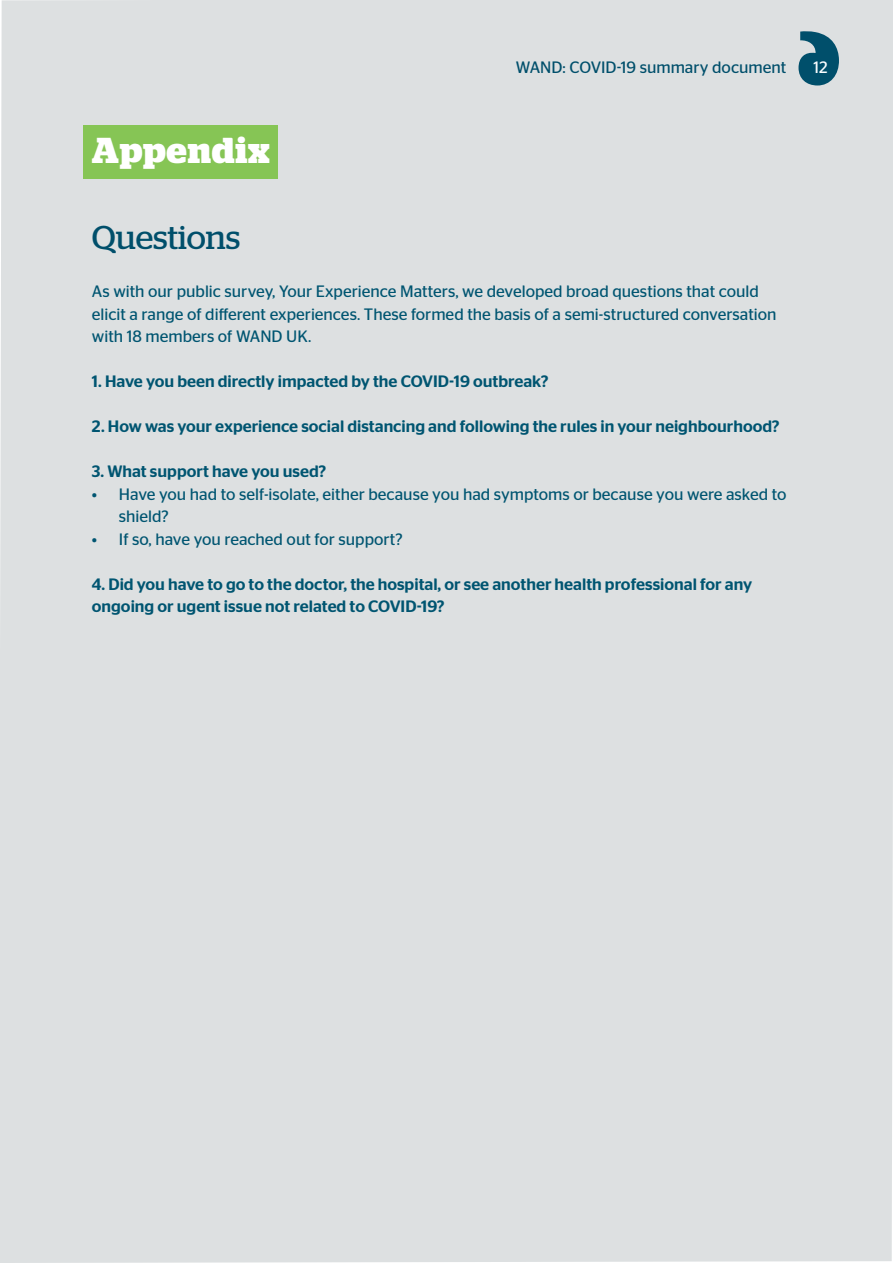
<style>
.page{position:relative;width:893px;height:1263px;background:#dde0e1}
.page>*{position:absolute;margin:0;border:0;box-sizing:border-box;transform-origin:0 0}
.t1{font:700 36px "Stag";letter-spacing:.02em;color:#fff}
.t2{font:33px "Stag";color:#004f6b}
.t3{font:16.5px/22.5px "Stag Sans";color:#005571}
.t4{font:500 16.5px/22.5px "Stag Sans";color:#005571}
.t5{font:16.5px "Stag Sans";color:#004f6b}
.t6{font:16.5px "Stag Sans";color:#fafdff}
</style>
<div class="page">
<svg style="left:798px;top:31px;width:41px;height:55px;background:#3f788c"></svg>
<div style="left:83px;top:126px;width:194px;height:53px;background:#86c555"></div>
<h1 class="t1" style="left:92px;top:129px;width:179px">Appendix</h1>
<p class="t5" style="left:516px;top:58px;width:272px">WAND: COVID-19 summary document</p>
<p class="t6" style="left:813px;top:58px;width:16px">12</p>
<h2 class="t2" style="left:92px;top:218px;width:150px">Questions</h2>
<p class="t3" style="left:92px;top:280px;width:686px">As with our public survey, Your Experience Matters, we developed broad questions that could elicit a range of different experiences. These formed the basis of a semi-structured conversation with 18 members of WAND UK.</p>
<p class="t4" style="left:92px;top:370px;width:458px">1. Have you been directly impacted by the COVID-19 outbreak?</p>
<p class="t4" style="left:92px;top:415px;width:689px">2. How was your experience social distancing and following the rules in your neighbourhood?</p>
<p class="t4" style="left:92px;top:460px;width:236px">3. What support have you used?</p>
<p class="t3" style="left:119px;top:483px;width:669px;text-indent:-27px">• Have you had to self-isolate, either because you had symptoms or because you were asked to shield?</p>
<p class="t3" style="left:92px;top:528px;width:312px">• If so, have you reached out for support?</p>
<p class="t4" style="left:92px;top:573px;width:662px">4. Did you have to go to the doctor, the hospital, or see another health professional for any ongoing or ugent issue not related to COVID-19?</p>
</div>
